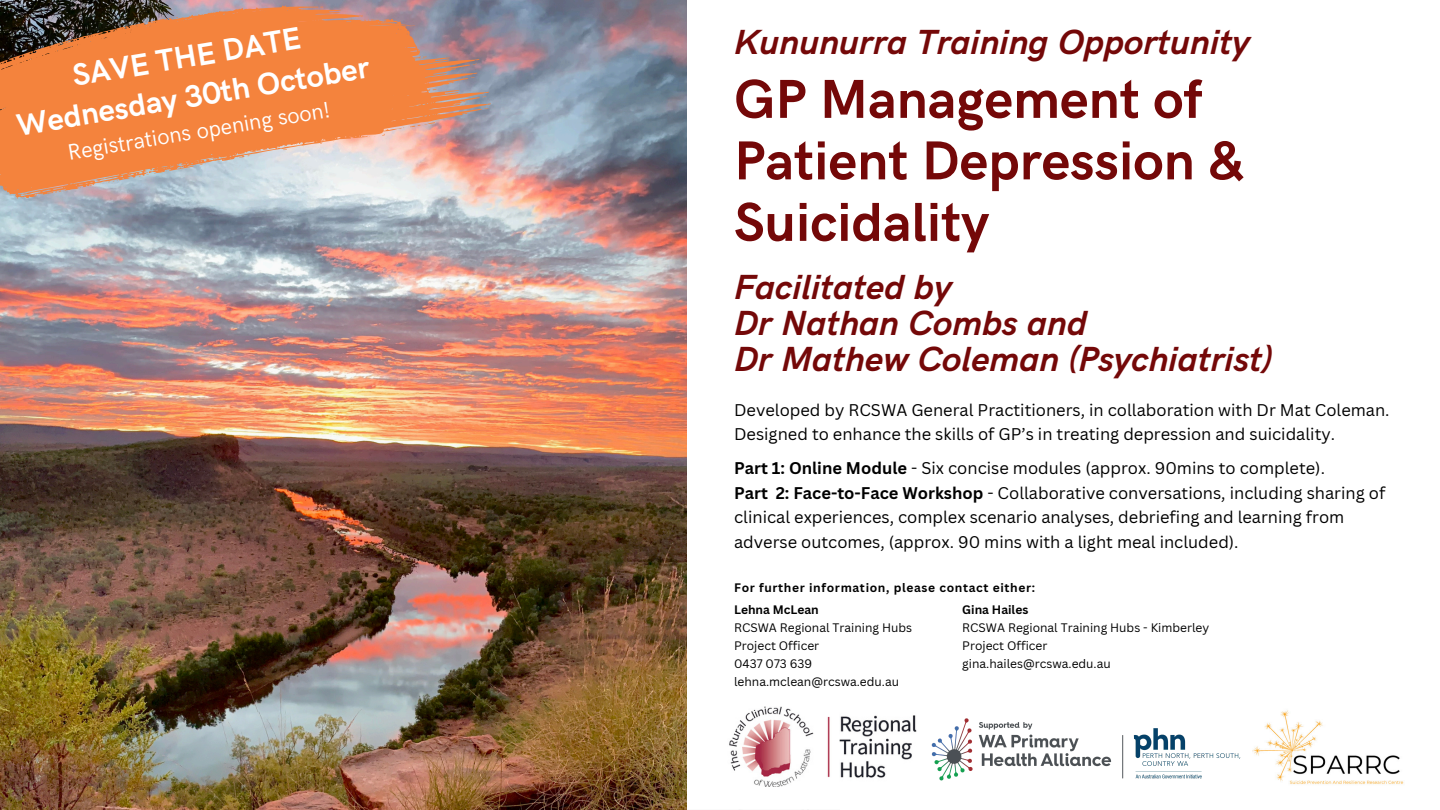
<style>
.page{position:relative;width:1440px;height:810px;background:#fff}
.page>*{position:absolute;margin:0;border:0;box-sizing:border-box;transform-origin:0 0}
.t1{font:700 55px/61.5px "HK Grotesk";color:#740808}
.t2{font:italic 700 35px/36px "HK Grotesk";color:#740808}
.t3{font:700 31.3px "HK Grotesk";color:#fff}
.t4{font:22.3px "HK Grotesk";color:#fff}
.t5{font:16.5px/24.8px "Canva Sans";color:#000}
.t6{font:12px "Canva Sans";color:#000}
.t7{font:700 12px "Canva Sans";letter-spacing:.055em;color:#000}
.t8{font:700 12px "Canva Sans";color:#000}
.s1{font-weight:700}
</style>
<div class="page">
<img style="left:0;top:0;width:687px;height:810px">
<img style="left:0;top:0;width:494px;height:211px">
<svg style="left:200px;top:164px;width:6px;height:2px"></svg>
<svg style="left:403px;top:122px;width:32px;height:7px"></svg>
<svg style="left:367px;top:129px;width:22px;height:8px"></svg>
<svg style="left:139px;top:170px;width:13px;height:7px"></svg>
<svg style="left:55px;top:190px;width:9px;height:3px"></svg>
<svg style="left:96px;top:178px;width:22px;height:6px"></svg>
<svg style="left:282px;top:145px;width:8px;height:5px"></svg>
<svg style="left:472px;top:63px;width:10px;height:2px"></svg>
<svg style="left:415px;top:56px;width:20px;height:5px"></svg>
<svg style="left:396px;top:20px;width:16px;height:9px"></svg>
<svg style="left:320px;top:6px;width:10px;height:2px"></svg>
<svg style="left:173px;top:17px;width:5px;height:3px"></svg>
<svg style="left:362px;top:19px;width:7px;height:2px"></svg>
<svg style="left:196px;top:12px;width:18px;height:4px"></svg>
<img style="left:729px;top:707px;width:188px;height:80px">
<img style="left:1252px;top:710px;width:152px;height:74px">
<img style="left:931px;top:718px;width:310px;height:63px">
<h5 class="t3" style="left:70px;top:58px;width:233px;rotate:-9deg">SAVE THE DATE</h5>
<h2 class="t3" style="left:14px;top:107px;width:359px;rotate:-9deg">Wednesday 30th October</h2>
<h1 class="t4" style="left:66px;top:139px;width:267px;rotate:-9deg">Registrations opening soon!</h1>
<h3 class="t2" style="left:734px;top:25px;width:517px">Kununurra Training Opportunity</h3>
<h2 class="t1" style="left:734px;top:71px;width:512px">GP Management of<br>Patient Depression &amp;<br>Suicidality</h2>
<h4 class="t2" style="left:734px;top:270px;width:539px">Facilitated by<br>Dr Nathan Combs and<br>Dr Mathew Coleman (Psychiatrist)</h4>
<h6 class="t5" style="left:734px;top:397px;width:657px">Developed by RCSWA General Practitioners, in collaboration with Dr Mat Coleman.<br>Designed to enhance the skills of GP’s in treating depression and suicidality.</h6>
<h6 class="t5" style="left:734px;top:455px;width:653px"><span class="s1">Part 1: Online Module</span> - Six concise modules (approx. 90mins to complete).<br><span class="s1">Part 2: Face-to-Face Workshop</span> - Collaborative conversations, including sharing of clinical experiences, complex scenario analyses, debriefing and learning from adverse outcomes, (approx. 90 mins with a light meal included).</h6>
<p class="t7" style="left:734px;top:580px;width:303px">For further information, please contact either:</p>
<p class="t8" style="left:962px;top:601px;width:67px">Gina Hailes</p>
<p class="t6" style="left:962px;top:619px;width:248px">RCSWA Regional Training Hubs - Kimberley</p>
<p class="t6" style="left:962px;top:637px;width:87px">Project Officer</p>
<p class="t6" style="left:962px;top:655px;width:150px">gina.hailes@rcswa.edu.au</p>
<p class="t8" style="left:734px;top:601px;width:86px">Lehna McLean</p>
<p class="t6" style="left:734px;top:619px;width:180px">RCSWA Regional Training Hubs</p>
<p class="t6" style="left:734px;top:637px;width:87px">Project Officer</p>
<p class="t6" style="left:734px;top:655px;width:80px">0437 073 639</p>
<p class="t6" style="left:734px;top:673px;width:166px">lehna.mclean@rcswa.edu.au</p>
</div>
